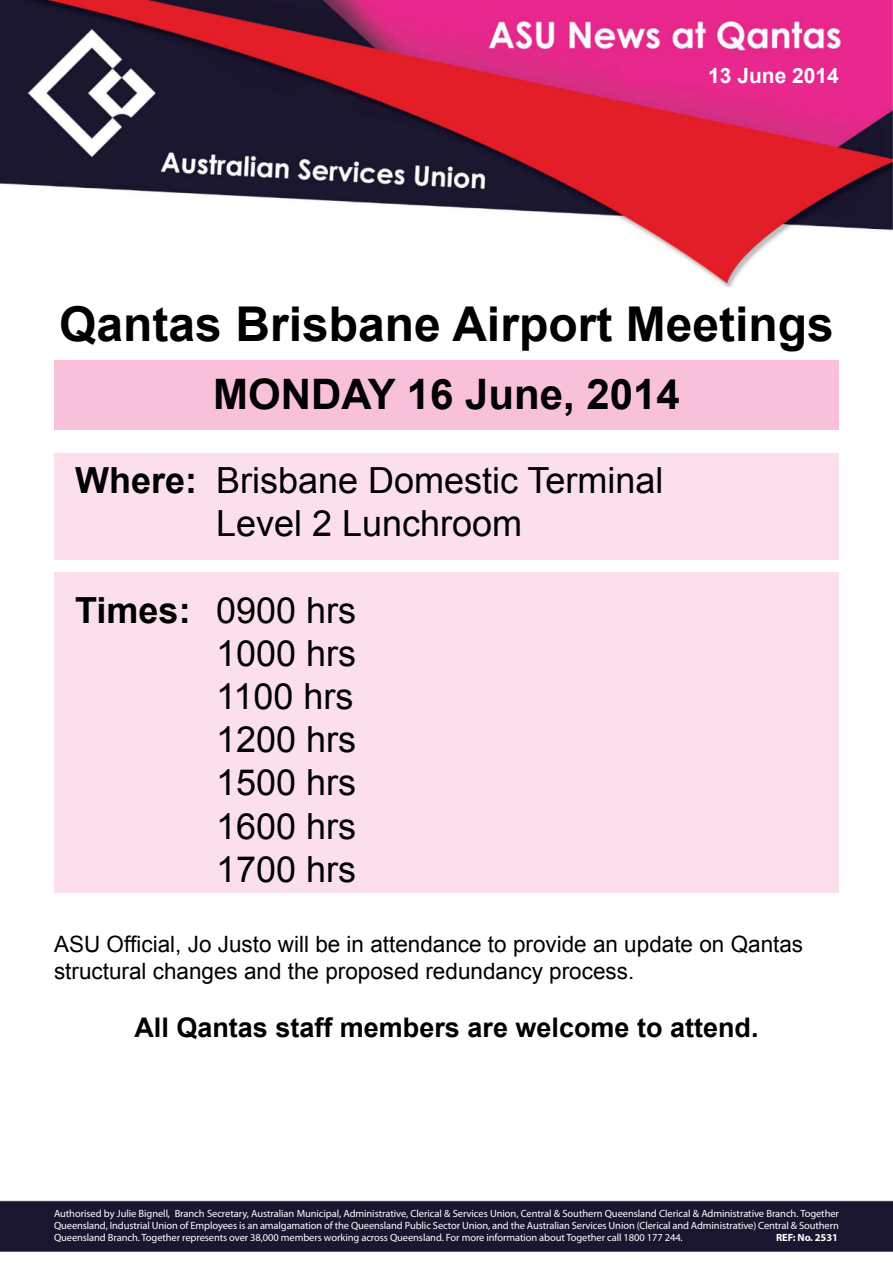
<style>
.page{position:relative;width:893px;height:1263px;background:#fff}
.page>*{position:absolute;margin:0;border:0;box-sizing:border-box;transform-origin:0 0}
.t1{font:700 48px "Arial";color:#000}
.t2{font:700 42px "Arial";color:#000}
.t3{font:36px/43.2px "Arial";color:#000;text-align:center}
.t4{font:700 27px "Arial";color:#000}
.t5{font:22.5px/27px "Arial";color:#000}
.t6{font:700 21px "Arial";color:#fff}
.t7{font:10.5px/12px "Myriad Pro";letter-spacing:-.01em;color:#fff;text-align:justify}
.t8{font:700 10.5px "Myriad Pro";letter-spacing:-.01em;color:#fff}
.s1{font-weight:700}
</style>
<div class="page">
<img style="left:0;top:0;width:892px;height:1252px">
<div style="left:54px;top:573px;width:785px;height:320px;background:#fcdfec"></div>
<div style="left:54px;top:360px;width:785px;height:70px;background:#f8c1d9"></div>
<div style="left:54px;top:453px;width:785px;height:107px;background:#fcdfec"></div>
<h3 class="t6" style="left:708px;top:62px;width:132px">13 June 2014</h3>
<h1 class="t1" style="left:59px;top:293px;width:776px">Qantas Brisbane Airport Meetings</h1>
<h2 class="t2" style="left:213px;top:366px;width:468px">MONDAY 16 June, 2014</h2>
<h3 class="t3" style="left:75px;top:459px;width:590px"><span class="s1">Where:</span> Brisbane Domestic Terminal<br>Level 2 Lunchroom</h3>
<h3 class="t3" style="left:216px;top:589px;width:142px;text-align:justify;text-indent:-141px"><span class="s1">Times:</span> 0900 hrs 1000 hrs 1100 hrs 1200 hrs 1500 hrs 1600 hrs 1700 hrs</h3>
<h3 class="t5" style="left:54px;top:931px;width:751px">ASU Official, Jo Justo will be in attendance to provide an update on Qantas structural changes and the proposed redundancy process.</h3>
<h3 class="t4" style="left:134px;top:1009px;width:626px">All Qantas staff members are welcome to attend.</h3>
<p class="t7" style="left:54px;top:1207px;width:786px">Authorised by Julie Bignell, Branch Secretary, Australian Municipal, Administrative, Clerical &amp; Services Union, Central &amp; Southern Queensland Clerical &amp; Administrative Branch. Together Queensland, Industrial Union of Employees is an amalgamation of the Queensland Public Sector Union, and the Australian Services Union (Clerical and Administrative) Central &amp; Southern Queensland Branch. Together represents over 38,000 members working across Queensland. For more information about Together call 1800 177 244.</p>
<p class="t8" style="left:776px;top:1230px;width:63px">REF: No. 2531</p>
</div>
